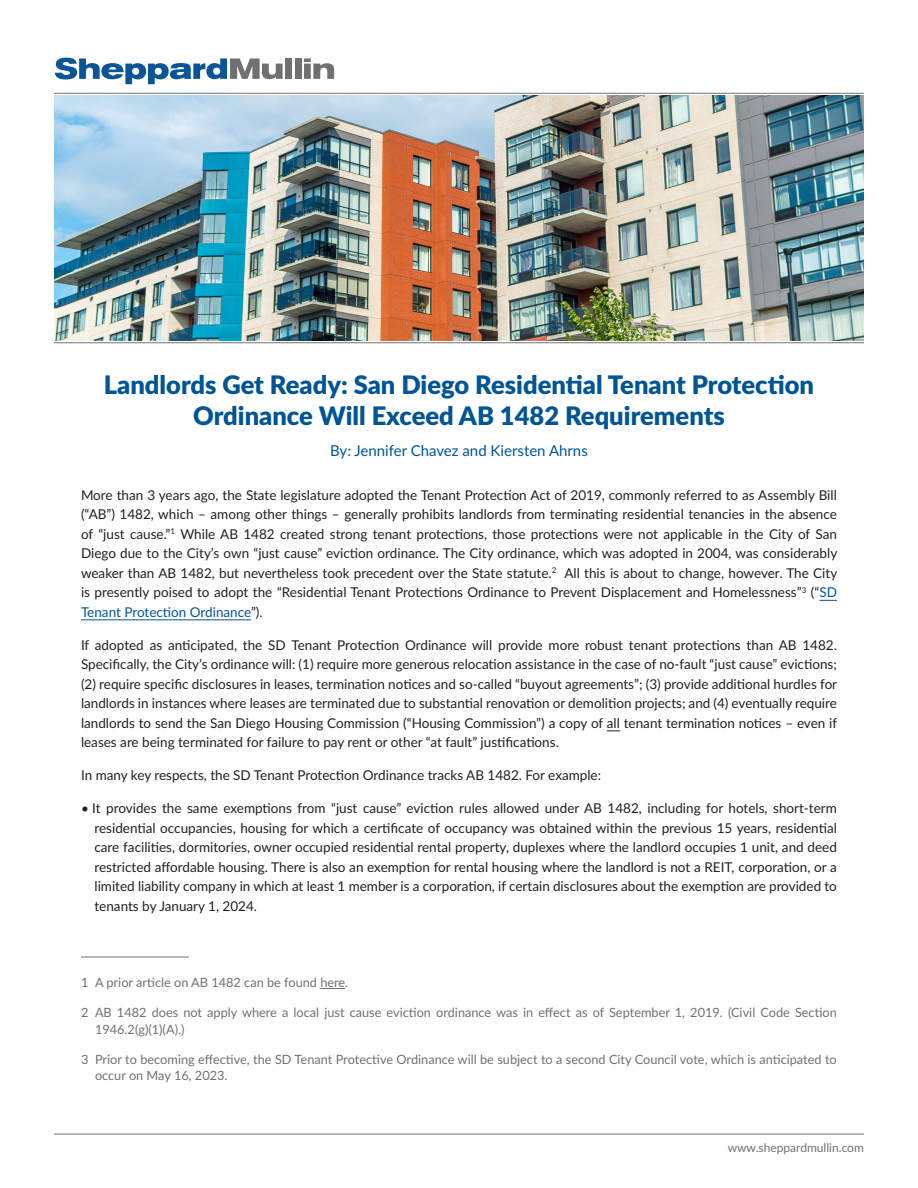
<style>
.page{position:relative;width:918px;height:1188px;background:#fff}
.page>*{position:absolute;margin:0;border:0;box-sizing:border-box;transform-origin:0 0}
.t1{font:900 25.5px/30.6px "Lato";color:#005595;text-align:center}
.t2{font:15px "Lato";color:#005595}
.Body{font:13.5px/19.5px "Lato";color:#231f20;text-align:justify}
.footnote{font:12.75px/16.5px "Lato";color:#717074}
.t3{font:12px "Lato";color:#717074}
.s1{color:#005595}
</style>
<div class="page">
<svg style="left:55px;top:58px;width:228px;height:26px"></svg>
<div style="left:285px;top:58px;width:7px;height:21px;background:#707073"></div>
<div style="left:295px;top:58px;width:6px;height:21px;background:#707073"></div>
<svg style="left:304px;top:58px;width:30px;height:21px"></svg>
<hr style="left:54px;top:93px;width:810px;height:1px;background:#717074">
<hr style="left:54px;top:1134px;width:810px;height:1px;background:#717074">
<hr style="left:54px;top:343px;width:810px;height:1px;background:#717074">
<svg style="left:819px;top:600px;width:18px;height:1px"></svg>
<hr style="left:81px;top:619px;width:170px;height:1px;background:#005595">
<svg style="left:607px;top:730px;width:13px;height:1px"></svg>
<hr style="left:81px;top:957px;width:108px;height:1px;background:#717074">
<svg style="left:320px;top:988px;width:25px;height:1px"></svg>
<img style="left:54px;top:96px;width:810px;height:244px">
<p class="t1" style="left:104px;top:369px;width:712px">Landlords Get Ready: San Diego Residential Tenant Protection<br>Ordinance Will Exceed AB 1482 Requirements</p>
<p class="t2" style="left:330px;top:440px;width:259px">By: Jennifer Chavez and Kiersten Ahrns</p>
<p class="Body" style="left:81px;top:485px;width:758px">More than 3 years ago, the State legislature adopted the Tenant Protection Act of 2019, commonly referred to as Assembly Bill (“AB”) 1482, which – among other things – generally prohibits landlords from terminating residential tenancies in the absence of “just cause.”<sup>1</sup> While AB 1482 created strong tenant protections, those protections were not applicable in the City of San Diego due to the City’s own “just cause” eviction ordinance. The City ordinance, which was adopted in 2004, was considerably weaker than AB 1482, but nevertheless took precedent over the State statute.<sup>2</sup> All this is about to change, however. The City is presently poised to adopt the “Residential Tenant Protections Ordinance to Prevent Displacement and Homelessness”<sup>3</sup> (“<span class="s1">SD Tenant Protection Ordinance</span>”).</p>
<p class="Body" style="left:81px;top:635px;width:758px">If adopted as anticipated, the SD Tenant Protection Ordinance will provide more robust tenant protections than AB 1482.<br>Specifically, the City’s ordinance will: (1) require more generous relocation assistance in the case of no-fault “just cause” evictions; (2) require specific disclosures in leases, termination notices and so-called “buyout agreements”; (3) provide additional hurdles for landlords in instances where leases are terminated due to substantial renovation or demolition projects; and (4) eventually require landlords to send the San Diego Housing Commission (“Housing Commission”) a copy of all tenant termination notices – even if leases are being terminated for failure to pay rent or other “at fault” justifications.</p>
<p class="Body" style="left:81px;top:765px;width:522px">In many key respects, the SD Tenant Protection Ordinance tracks AB 1482. For example:</p>
<p class="Body" style="left:94px;top:798px;width:744px;text-indent:-14px">• It provides the same exemptions from “just cause” eviction rules allowed under AB 1482, including for hotels, short-term residential occupancies, housing for which a certificate of occupancy was obtained within the previous 15 years, residential care facilities, dormitories, owner occupied residential rental property, duplexes where the landlord occupies 1 unit, and deed restricted affordable housing. There is also an exemption for rental housing where the landlord is not a REIT, corporation, or a limited liability company in which at least 1 member is a corporation, if certain disclosures about the exemption are provided to tenants by January 1, 2024.</p>
<p class="footnote" style="left:81px;top:974px;width:269px">1 A prior article on AB 1482 can be found here.</p>
<p class="footnote" style="left:95px;top:1004px;width:743px;text-indent:-14px">2 AB 1482 does not apply where a local just cause eviction ordinance was in effect as of September 1, 2019. (Civil Code Section<br>1946.2(g)(1)(A).)</p>
<p class="footnote" style="left:95px;top:1050px;width:743px;text-indent:-14px">3 Prior to becoming effective, the SD Tenant Protective Ordinance will be subject to a second City Council vote, which is anticipated to occur on May 16, 2023.</p>
<p class="t3" style="left:728px;top:1139px;width:138px">www.sheppardmullin.com</p>
</div>
